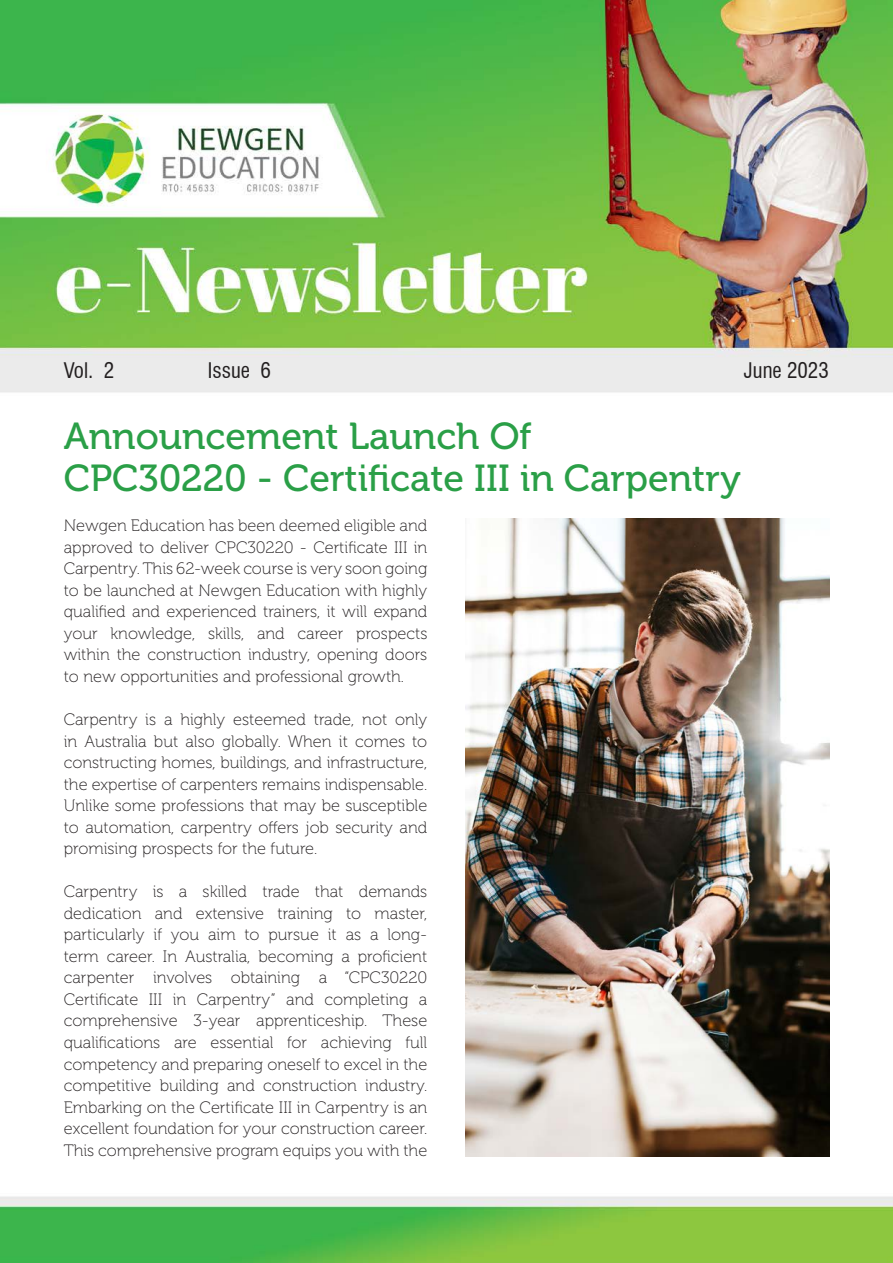
<style>
.page{position:relative;width:893px;height:1263px;background:#fff}
.page>*{position:absolute;margin:0;border:0;box-sizing:border-box;transform-origin:0 0}
.Head{font:37.5px "Museo 500";color:#2a9f47}
.t1{font:condensed 21px "Swiss 721 BT";color:#231f20}
.IRIA_RunTxt{font:16.5px/21.6px "Museo 100";color:#231f20;text-align:justify}
</style>
<div class="page">
<img style="left:0;top:0;width:893px;height:1263px">
<img style="left:466px;top:519px;width:363px;height:638px">
<p class="t1" style="left:64px;top:358px;width:52px">Vol. 2</p>
<p class="t1" style="left:208px;top:358px;width:65px">Issue 6</p>
<p class="t1" style="left:744px;top:358px;width:86px">June 2023</p>
<p class="Head" style="left:64px;top:416px;width:469px">Announcement Launch Of</p>
<p class="Head" style="left:64px;top:458px;width:679px">CPC30220 - Certificate III in Carpentry</p>
<p class="IRIA_RunTxt" style="left:64px;top:515px;width:365px">Newgen Education has been deemed eligible and approved to deliver CPC30220 - Certificate III in Carpentry. This 62-week course is very soon going to be launched at Newgen Education with highly qualified and experienced trainers, it will expand your knowledge, skills, and career prospects within the construction industry, opening doors to new opportunities and professional growth.</p>
<p class="IRIA_RunTxt" style="left:64px;top:709px;width:365px">Carpentry is a highly esteemed trade, not only in Australia but also globally. When it comes to constructing homes, buildings, and infrastructure, the expertise of carpenters remains indispensable.<br>Unlike some professions that may be susceptible to automation, carpentry offers job security and promising prospects for the future.</p>
<p class="IRIA_RunTxt" style="left:64px;top:881px;width:365px">Carpentry is a skilled trade that demands dedication and extensive training to master, particularly if you aim to pursue it as a long&shy;term career. In Australia, becoming a proficient carpenter involves obtaining a “CPC30220<br>Certificate III in Carpentry” and completing a comprehensive 3-year apprenticeship. These qualifications are essential for achieving full competency and preparing oneself to excel in the competitive building and construction industry.<br>Embarking on the Certificate III in Carpentry is an excellent foundation for your construction career.<br>This comprehensive program equips you with the</p>
</div>
